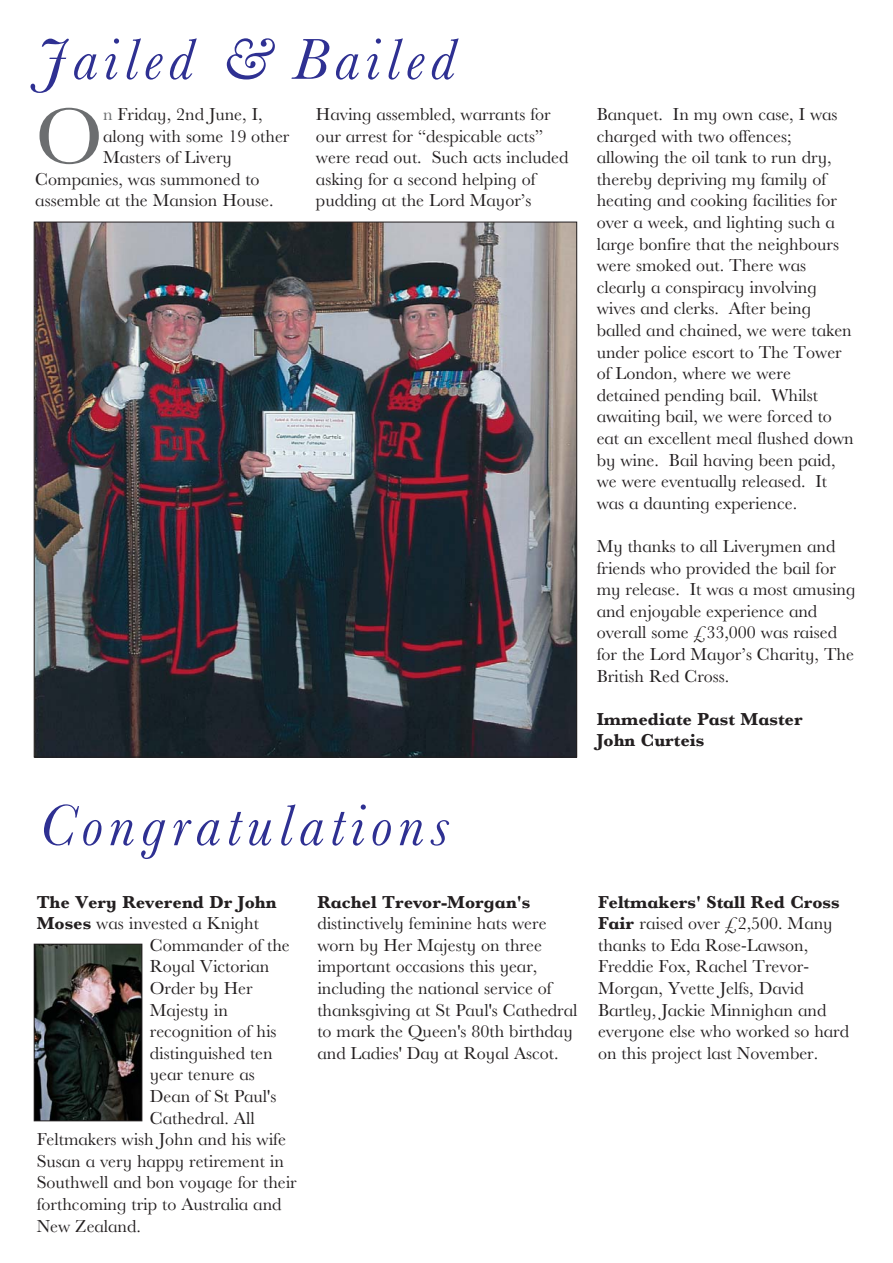
<style>
.page{position:relative;width:893px;height:1263px;background:#fff}
.page>*{position:absolute;margin:0;border:0;box-sizing:border-box;transform-origin:0 0}
.t1{font:82.2px "Baskerville MT Schlbk";color:#6c6e70}
.t2{font:italic 60px "Baskerville MT Schlbk";letter-spacing:.1em;color:#2e3092}
.t3{font:18px/21.6px "Baskerville MT Schlbk";color:#231f20}
.t4{font:700 18px/21.6px "Baskerville MT Schlbk";color:#231f20}
.s1{color:#6c6e70}
.s2{font-weight:700}
</style>
<div class="page">
<img style="left:36px;top:946px;width:104px;height:173px">
<div style="left:34px;top:944px;width:108px;height:177px;border:1px solid #231f20"></div>
<img style="left:36px;top:224px;width:539px;height:531px">
<h2 class="t2" style="left:37px;top:36px;width:419px">Jailed &amp; Bailed</h2>
<h1 class="t1" style="left:35px;top:104px;width:69px">O</h1>
<p class="t3" style="left:103px;top:105px;width:161px"><span class="s1">n</span> Friday, 2nd June, I,</p>
<p class="t3" style="left:103px;top:127px;width:188px">along with some 19 other</p>
<p class="t3" style="left:103px;top:148px;width:130px">Masters of Livery</p>
<p class="t3" style="left:35px;top:170px;width:226px">Companies, was summoned to</p>
<p class="t3" style="left:35px;top:191px;width:240px">assemble at the Mansion House.</p>
<p class="t3" style="left:316px;top:105px;width:254px">Having assembled, warrants for our arrest for “despicable acts” were read out. Such acts included asking for a second helping of pudding at the Lord Mayor’s</p>
<p class="t3" style="left:597px;top:105px;width:259px">Banquet. In my own case, I was charged with two offences; allowing the oil tank to run dry, thereby depriving my family of heating and cooking facilities for over a week, and lighting such a large bonfire that the neighbours were smoked out. There was clearly a conspiracy involving wives and clerks. After being balled and chained, we were taken under police escort to The Tower of London, where we were detained pending bail. Whilst awaiting bail, we were forced to eat an excellent meal flushed down by wine. Bail having been paid, we were eventually released. It was a daunting experience.</p>
<p class="t3" style="left:597px;top:537px;width:260px">My thanks to all Liverymen and friends who provided the bail for my release. It was a most amusing and enjoyable experience and overall some £33,000 was raised for the Lord Mayor’s Charity, The<br>British Red Cross.</p>
<p class="t4" style="left:597px;top:710px;width:207px">Immediate Past Master<br>John Curteis</p>
<h2 class="t2" style="left:38px;top:802px;width:411px">Congratulations</h2>
<p class="t4" style="left:37px;top:892px;width:241px">The Very Reverend Dr John</p>
<p class="t3" style="left:37px;top:914px;width:224px"><span class="s2">Moses</span> was invested a Knight</p>
<p class="t3" style="left:150px;top:936px;width:142px">Commander of the</p>
<p class="t3" style="left:150px;top:957px;width:121px">Royal Victorian</p>
<p class="t3" style="left:150px;top:979px;width:104px">Order by Her</p>
<p class="t3" style="left:150px;top:1000px;width:80px">Majesty in</p>
<p class="t3" style="left:150px;top:1022px;width:128px">recognition of his</p>
<p class="t3" style="left:150px;top:1044px;width:124px">distinguished ten</p>
<p class="t3" style="left:150px;top:1065px;width:107px">year tenure as</p>
<p class="t3" style="left:150px;top:1087px;width:128px">Dean of St Paul's</p>
<p class="t3" style="left:150px;top:1108px;width:106px">Cathedral. All</p>
<p class="t3" style="left:37px;top:1130px;width:251px">Feltmakers wish John and his wife</p>
<p class="t3" style="left:37px;top:1152px;width:249px">Susan a very happy retirement in</p>
<p class="t3" style="left:37px;top:1173px;width:262px">Southwell and bon voyage for their</p>
<p class="t3" style="left:37px;top:1195px;width:246px">forthcoming trip to Australia and</p>
<p class="t3" style="left:37px;top:1216px;width:106px">New Zealand.</p>
<p class="t4" style="left:317px;top:892px;width:215px">Rachel Trevor-Morgan's</p>
<p class="t3" style="left:317px;top:914px;width:262px">distinctively feminine hats were worn by Her Majesty on three important occasions this year, including the national service of thanksgiving at St Paul's Cathedral to mark the Queen's 80th birthday and Ladies' Day at Royal Ascot.</p>
<p class="t3" style="left:598px;top:892px;width:253px"><span class="s2">Feltmakers' Stall Red Cross<br>Fair</span> raised over £2,500. Many thanks to Eda Rose-Lawson,<br>Freddie Fox, Rachel Trevor-<br>Morgan, Yvette Jelfs, David<br>Bartley, Jackie Minnighan and everyone else who worked so hard on this project last November.</p>
</div>
